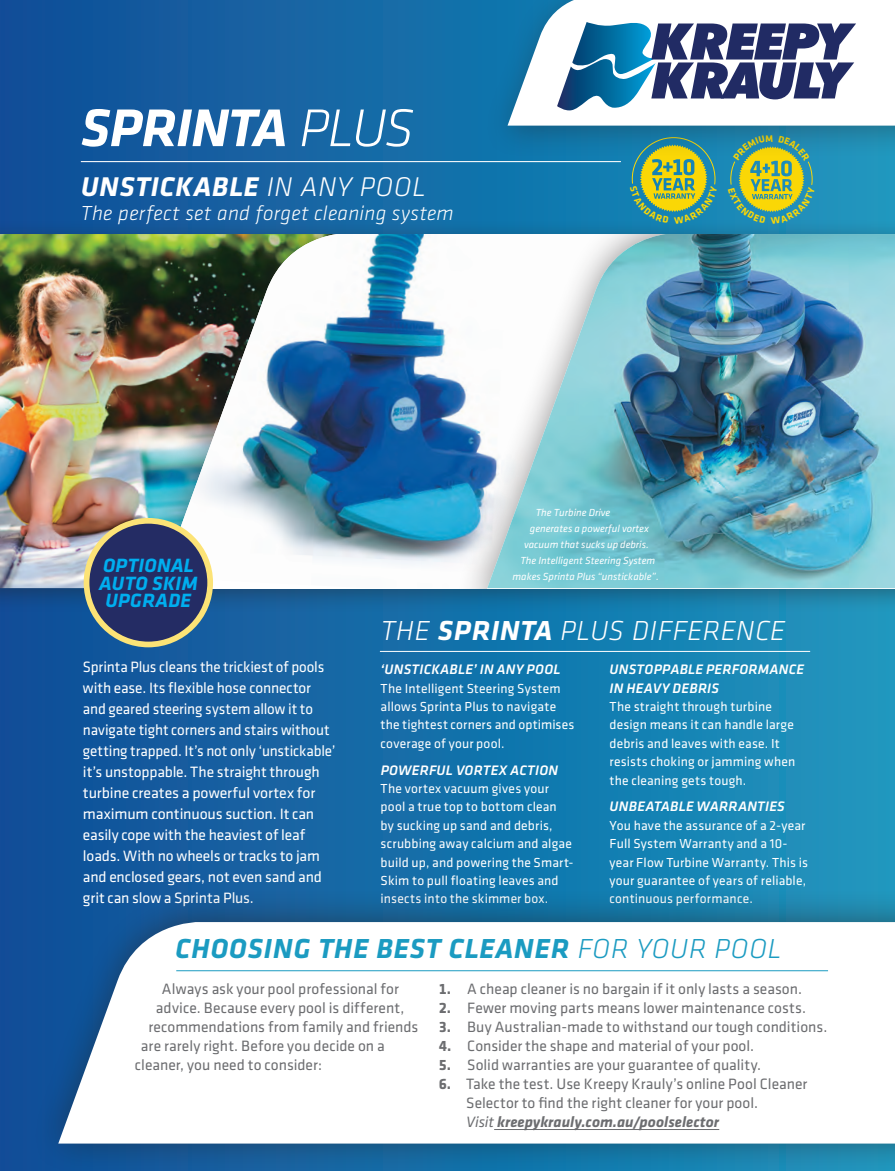
<style>
.page{position:relative;width:895px;height:1171px;background:#fff}
.page>*{position:absolute;margin:0;border:0;box-sizing:border-box;transform-origin:0 0}
.t1{font:54.9px "Klavika Bold Bold Italic TF";letter-spacing:-.015em;color:#fff}
.t2{font:italic 700 28.5px "Klavika";letter-spacing:.03em;color:#1b9bc1}
.t3{font:italic 300 28.5px "Klavika";letter-spacing:.025em;color:#fff}
.t4{font:italic 700 28.05px "Klavika";letter-spacing:.03em;color:#fff}
.t5{font:italic 300 21px "Klavika";letter-spacing:.015em;color:#fff}
.t6{font:italic 700 19.95px/17.4px "Klavika";letter-spacing:.015em;color:#00aeef;text-align:center}
.t7{font:15.6px/19.2px "Klavika";color:#6c6d70}
.t8{font:15.6px/21px "Klavika";letter-spacing:-.01em;color:#fff}
.t9{font:italic 500 14.25px/18.3px "Klavika";letter-spacing:.015em;color:#fff}
.copy{font:13.5px/18.3px "Klavika";letter-spacing:.01em;color:#fff}
.t10{font:10.65px "Klavika Regular Italic OSF";color:#fff}
.s1{font-family:"Klavika";font-weight:300;font-style:italic}
.s2{font-weight:300}
.s3{font-weight:700}
.s4{font-family:"Klavika Regular Italic OSF"}
.s5{font-weight:700;font-style:italic}
</style>
<div class="page">
<div style="left:0;top:0;width:895px;height:1170px;background:linear-gradient(to right,#104c97,#1c97be)"></div>
<hr style="left:380px;top:651px;width:430px;height:1px;background:#fff">
<div style="left:0;top:219px;width:895px;height:394px;background:#231f20;opacity:.4"></div>
<img style="left:0;top:234px;width:126px;height:354px">
<div style="left:126px;top:234px;width:762px;height:354px;background:#231f20;opacity:.5"></div>
<img style="left:162px;top:234px;width:293px;height:354px">
<div style="left:455px;top:234px;width:440px;height:354px;background:#231f20;opacity:.5"></div>
<img style="left:487px;top:234px;width:408px;height:354px">
<div style="left:87px;top:521px;width:123px;height:123px;background:#242c64;border-radius:50%"></div>
<div style="left:84px;top:518px;width:129px;height:129px;border:6px solid #fce376;border-radius:50%"></div>
<hr style="left:81px;top:161px;width:540px;height:1px;background:#fff">
<div style="left:484px;top:0;width:411px;height:159px;background:#231f20;opacity:.34"></div>
<svg style="left:507px;top:0;width:388px;height:126px"></svg>
<svg style="left:557px;top:22px;width:299px;height:89px"></svg>
<div style="left:31px;top:887px;width:864px;height:283px;background:#231f20;opacity:.5"></div>
<svg style="left:58px;top:922px;width:837px;height:221px"></svg>
<hr style="left:494px;top:1129px;width:225px;height:1px;background:#6c6d70">
<hr style="left:176px;top:970px;width:652px;height:1px;background:#1b9bc1">
<svg style="left:728px;top:135px;width:87px;height:89px;background:#66a37c"></svg>
<svg style="left:630px;top:137px;width:87px;height:87px;background:#68a073"></svg>
<p class="t1" style="left:81px;top:97px;width:335px">SPRINTA <span class="s1">PLUS</span></p>
<p class="t4" style="left:81px;top:171px;width:347px">UNSTICKABLE <span class="s2">IN ANY POOL</span></p>
<p class="t5" style="left:81px;top:202px;width:374px">The perfect set and forget cleaning system</p>
<p class="t6" style="left:99px;top:557px;width:100px">OPTIONAL<br>AUTO SKIM<br>UPGRADE</p>
<p class="t10" style="left:536px;top:507px;width:76px">The Turbine Drive</p>
<p class="t10" style="left:530px;top:523px;width:121px">generates a powerful vortex</p>
<p class="t10" style="left:524px;top:539px;width:126px">vacuum that sucks up debris.</p>
<p class="t10" style="left:520px;top:555px;width:136px">The Intelligent Steering System</p>
<p class="t10" style="left:512px;top:571px;width:148px">makes Sprinta Plus “unstickable”.</p>
<p class="t8" style="left:83px;top:656px;width:254px">Sprinta Plus cleans the trickiest of pools with ease. Its flexible hose connector and geared steering system allow it to navigate tight corners and stairs without getting trapped. It’s not only ‘unstickable’ it’s unstoppable. The straight through turbine creates a powerful vortex for maximum continuous suction. It can easily cope with the heaviest of leaf loads. With no wheels or tracks to jam and enclosed gears, not even sand and grit can slow a Sprinta Plus.</p>
<p class="t3" style="left:381px;top:615px;width:406px">THE <span class="s3">SPRINTA</span> PLUS DIFFERENCE</p>
<p class="t9" style="left:381px;top:660px;width:182px">‘UNSTICKABLE’ IN ANY POOL</p>
<p class="copy" style="left:381px;top:679px;width:195px">The Intelligent Steering System allows Sprinta Plus to navigate the tightest corners and optimises coverage of your pool.</p>
<p class="t9" style="left:381px;top:760px;width:179px">POWERFUL VORTEX ACTION</p>
<p class="copy" style="left:381px;top:779px;width:195px">The vortex vacuum gives your pool a true top to bottom clean<br>by sucking up sand and debris, scrubbing away calcium and algae build up, and powering the Smart-<br>Skim to pull floating leaves and insects into the skimmer box.</p>
<p class="t9" style="left:610px;top:660px;width:196px">UNSTOPPABLE PERFORMANCE<br>IN HEAVY DEBRIS</p>
<p class="copy" style="left:609px;top:697px;width:187px">The straight through turbine design means it can handle large debris and leaves with ease. It resists choking or jamming when the cleaning gets tough.</p>
<p class="t9" style="left:610px;top:797px;width:177px">UNBEATABLE WARRANTIES</p>
<p class="copy" style="left:609px;top:816px;width:200px">You have the assurance of a 2-year<br>Full System Warranty and a 10- year Flow Turbine Warranty. This is your guarantee of years of reliable, continuous performance.</p>
<p class="t2" style="left:176px;top:932px;width:608px">CHOOSING THE BEST CLEANER <span class="s2">FOR YOUR POOL</span></p>
<p class="t7" style="left:162px;top:978px;width:238px">Always ask your pool professional for</p>
<p class="t7" style="left:156px;top:998px;width:250px">advice. Because every pool is different,</p>
<p class="t7" style="left:148px;top:1017px;width:271px">recommendations from family and friends</p>
<p class="t7" style="left:141px;top:1036px;width:245px">are rarely right. Before you decide on a</p>
<p class="t7" style="left:135px;top:1055px;width:189px">cleaner, you need to consider:</p>
<p class="t7" style="left:439px;top:978px;width:365px"><span class="s3">1.</span> A cheap cleaner is no bargain if it only lasts a season.</p>
<p class="t7" style="left:439px;top:998px;width:369px"><span class="s3">2.</span> Fewer moving parts means lower maintenance costs.</p>
<p class="t7" style="left:439px;top:1017px;width:390px"><span class="s3">3.</span> Buy Australian-made to withstand our tough conditions.</p>
<p class="t7" style="left:439px;top:1036px;width:317px"><span class="s3">4.</span> Consider the shape and material of your pool.</p>
<p class="t7" style="left:439px;top:1055px;width:324px"><span class="s3">5.</span> Solid warranties are your guarantee of quality.</p>
<p class="t7" style="left:466px;top:1074px;width:343px;text-indent:-27px"><span class="s3">6.</span> Take the test. Use Kreepy Krauly’s online Pool Cleaner<br>Selector to find the right cleaner for your pool.<br><span class="s4">Visit</span> <span class="s5">kreepykrauly.com.au/poolselector</span></p>
</div>
